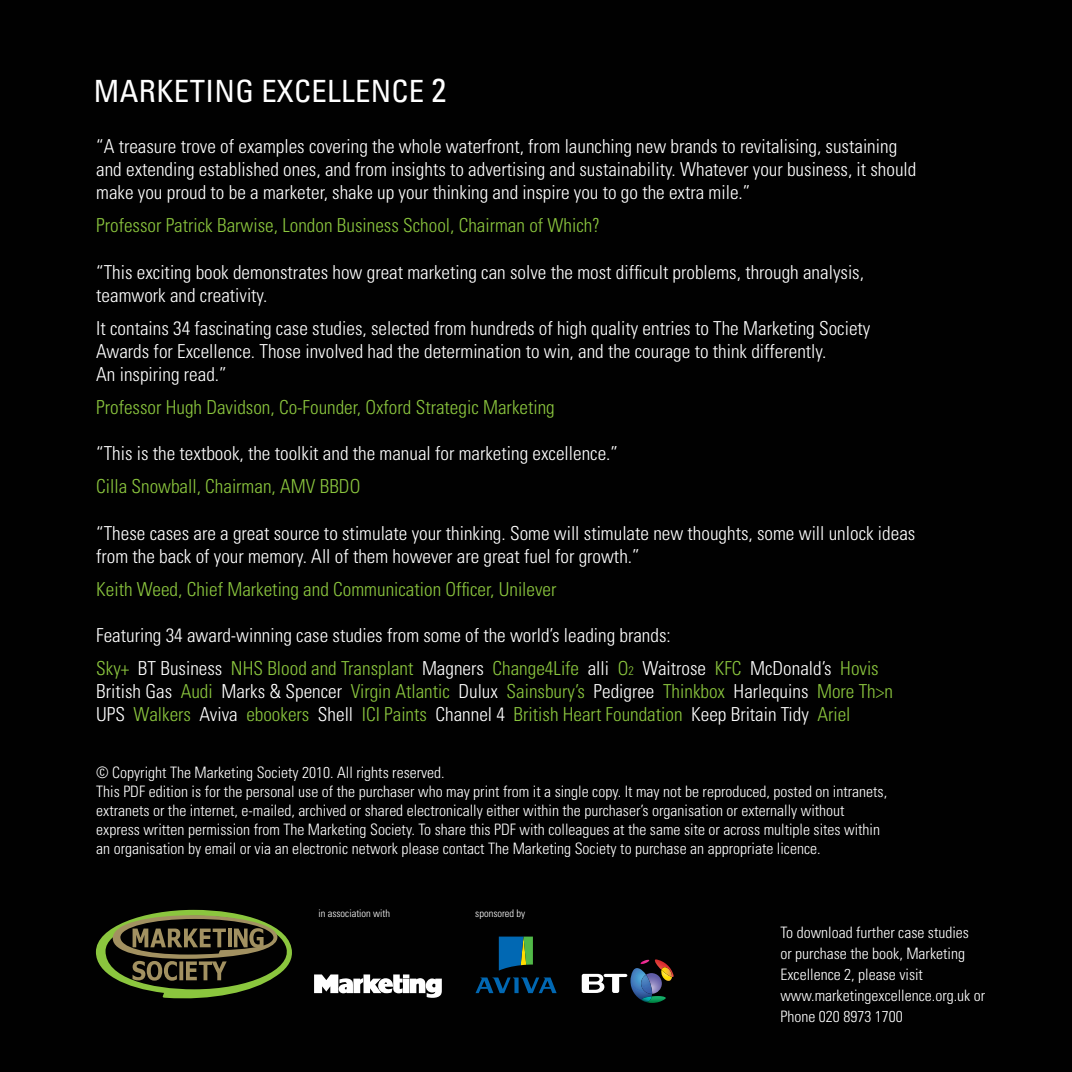
<style>
.page{position:relative;width:1072px;height:1072px;background:#fff}
.page>*{position:absolute;margin:0;border:0;box-sizing:border-box;transform-origin:0 0}
.Case_Study_Heading_1{font:condensed 30.62px "Univers";letter-spacing:.01em;color:#fff}
.t1{font:300 condensed 19.25px/23.1px "Univers";color:#fff}
.t2{font:300 condensed 19.25px/23.1px "Univers";color:#8bc63e}
.t3{font:300 condensed 15.75px/21px "Univers";color:#fff}
.Case_Study_Body{font:300 condensed 10.5px "Univers";color:#fff}
.s1{font-size:33.25px}
.s2{color:#fff}
.s3{font-size:12.25px}
</style>
<div class="page">
<div style="left:0;top:0;width:1071px;height:1071px;background:#010101"></div>
<svg style="left:314px;top:974px;width:128px;height:23px"></svg>
<svg style="left:96px;top:909px;width:196px;height:89px"></svg>
<svg style="left:499px;top:936px;width:34px;height:34px"></svg>
<svg style="left:475px;top:977px;width:81px;height:16px"></svg>
<svg style="left:581px;top:959px;width:92px;height:44px"></svg>
<p class="Case_Study_Heading_1" style="left:94px;top:72px;width:354px">MARKETING EXCELLENCE <span class="s1">2</span></p>
<p class="t1" style="left:96px;top:135px;width:821px">“A treasure trove of examples covering the whole waterfront, from launching new brands to revitalising, sustaining and extending established ones, and from insights to advertising and sustainability. Whatever your business, it should make you proud to be a marketer, shake up your thinking and inspire you to go the extra mile.”</p>
<p class="t2" style="left:96px;top:214px;width:505px">Professor Patrick Barwise, London Business School, Chairman of Which?</p>
<p class="t1" style="left:96px;top:260px;width:769px">“This exciting book demonstrates how great marketing can solve the most difficult problems, through analysis, teamwork and creativity.</p>
<p class="t1" style="left:96px;top:316px;width:775px">It contains 34 fascinating case studies, selected from hundreds of high quality entries to The Marketing Society<br>Awards for Excellence. Those involved had the determination to win, and the courage to think differently.<br>An inspiring read.”</p>
<p class="t2" style="left:96px;top:396px;width:460px">Professor Hugh Davidson, Co-Founder, Oxford Strategic Marketing</p>
<p class="t1" style="left:96px;top:442px;width:523px">“This is the textbook, the toolkit and the manual for marketing excellence.”</p>
<p class="t2" style="left:96px;top:475px;width:266px">Cilla Snowball, Chairman, AMV BBDO</p>
<p class="t1" style="left:96px;top:521px;width:820px">“These cases are a great source to stimulate your thinking. Some will stimulate new thoughts, some will unlock ideas from the back of your memory. All of them however are great fuel for growth.”</p>
<p class="t2" style="left:96px;top:577px;width:462px">Keith Weed, Chief Marketing and Communication Officer, Unilever</p>
<p class="t1" style="left:96px;top:623px;width:576px">Featuring 34 award-winning case studies from some of the world’s leading brands:</p>
<p class="t2" style="left:96px;top:656px;width:798px">Sky+ <span class="s2">BT Business</span> NHS Blood and Transplant <span class="s2">Magners</span> Change4Life <span class="s2">alli</span> O<span class="s3">2</span> <span class="s2">Waitrose</span> KFC <span class="s2">McDonald’s</span> Hovis<br><span class="s2">British Gas</span> Audi <span class="s2">Marks &amp; Spencer</span> Virgin Atlantic <span class="s2">Dulux</span> Sainsbury’s <span class="s2">Pedigree</span> Thinkbox <span class="s2">Harlequins</span> More Th&gt;n<br><span class="s2">UPS</span> Walkers <span class="s2">Aviva</span> ebookers <span class="s2">Shell</span> ICI Paints <span class="s2">Channel 4</span> British Heart Foundation <span class="s2">Keep Britain Tidy</span> Ariel</p>
<p class="t3" style="left:96px;top:762px;width:350px">© Copyright The Marketing Society 2010. All rights reserved.</p>
<p class="t3" style="left:96px;top:782px;width:792px;line-height:18.9px">This PDF edition is for the personal use of the purchaser who may print from it a single copy. It may not be reproduced, posted on intranets, extranets or the internet, e-mailed, archived or shared electronically either within the purchaser’s organisation or externally without express written permission from The Marketing Society. To share this PDF with colleagues at the same site or across multiple sites within an organisation by email or via an electronic network please contact The Marketing Society to purchase an appropriate licence.</p>
<p class="Case_Study_Body" style="left:318px;top:907px;width:73px">in association with</p>
<p class="Case_Study_Body" style="left:475px;top:907px;width:52px">sponsored by</p>
<p class="t3" style="left:780px;top:921px;width:206px">To download further case studies<br>or purchase the book, Marketing<br>Excellence 2, please visit www.marketingexcellence.org.uk or<br>Phone 020 8973 1700</p>
</div>
